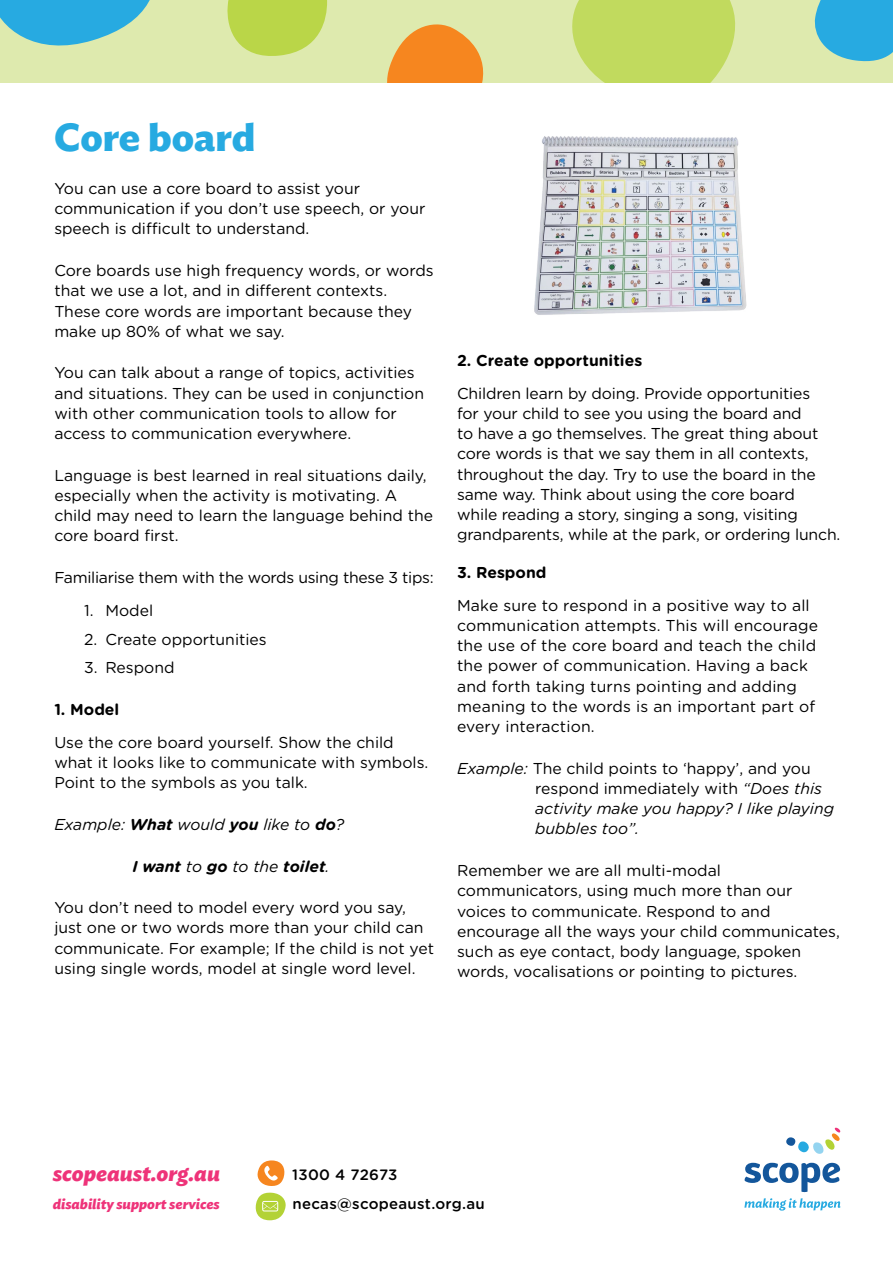
<style>
.page{position:relative;width:893px;height:1263px;background:#fff}
.page>*{position:absolute;margin:0;border:0;box-sizing:border-box;transform-origin:0 0}
.t1{font:700 39px "Ideal Sans";color:#27aae1}
.t2{font:italic 700 21.75px "Ideal Sans";color:#ee3379}
.t3{font:15.75px/20.2px "Gotham Rounded";color:#000}
.t4{font:italic 15.75px/20.2px "Gotham Rounded";color:#000}
.t5{font:15.75px "Gotham Rounded";letter-spacing:-.02em;color:#000}
.t6{font:700 15.75px "Gotham Rounded";color:#000}
.t7{font:italic 700 15.75px "Gotham Rounded";color:#000}
.t8{font:500 15px/28.7px "Gotham Rounded";letter-spacing:.02em;color:#000}
.t9{font:italic 700 14.1px "Ideal Sans";color:#ee3379}
.s1{font-weight:700}
.s2{font-weight:400}
.s3{font-style:normal}
</style>
<div class="page">
<svg style="left:744px;top:1198px;width:96px;height:12px"></svg>
<svg style="left:744px;top:1163px;width:96px;height:29px"></svg>
<svg style="left:786px;top:1127px;width:55px;height:27px"></svg>
<svg style="left:255px;top:1160px;width:31px;height:60px"></svg>
<div style="left:0;top:0;width:893px;height:82px;background:#deeaae"></div>
<svg style="left:0;top:0;width:150px;height:46px"></svg>
<svg style="left:227px;top:0;width:100px;height:56px"></svg>
<svg style="left:387px;top:24px;width:97px;height:58px"></svg>
<svg style="left:572px;top:0;width:164px;height:82px;background:#c3db65"></svg>
<svg style="left:814px;top:0;width:79px;height:62px;background:#3fb2da"></svg>
<img style="left:534px;top:136px;width:213px;height:179px">
<h1 class="t1" style="left:54px;top:106px;width:203px">Core board</h1>
<p class="t3" style="left:54px;top:178px;width:373px">You can use a core board to assist your communication if you don’t use speech, or your speech is difficult to understand.</p>
<p class="t3" style="left:54px;top:260px;width:381px">Core boards use high frequency words, or words that we use a lot, and in different contexts.<br>These core words are important because they make up 80% of what we say.</p>
<p class="t3" style="left:54px;top:362px;width:371px">You can talk about a range of topics, activities and situations. They can be used in conjunction with other communication tools to allow for access to communication everywhere.</p>
<p class="t3" style="left:54px;top:464px;width:380px">Language is best learned in real situations daily, especially when the activity is motivating. A child may need to learn the language behind the core board first.</p>
<p class="t5" style="left:54px;top:566px;width:381px">Familiarise them with the words using these 3 tips:</p>
<p class="t3" style="left:84px;top:599px;width:71px">1. Model</p>
<p class="t3" style="left:84px;top:628px;width:184px">2. Create opportunities</p>
<p class="t3" style="left:84px;top:657px;width:92px">3. Respond</p>
<p class="t6" style="left:54px;top:698px;width:67px">1. Model</p>
<p class="t3" style="left:54px;top:731px;width:375px">Use the core board yourself. Show the child what it looks like to communicate with symbols.<br>Point to the symbols as you talk.</p>
<p class="t4" style="left:54px;top:814px;width:292px">Example: <span class="s1">What</span> would <span class="s1">you</span> like to <span class="s1">do</span>?</p>
<p class="t7" style="left:132px;top:854px;width:199px">I want <span class="s2">to</span> go <span class="s2">to the</span> toilet<span class="s2">.</span></p>
<p class="t3" style="left:54px;top:897px;width:381px">You don’t need to model every word you say, just one or two words more than your child can communicate. For example; If the child is not yet using single words, model at single word level.</p>
<p class="t6" style="left:457px;top:348px;width:187px">2. Create opportunities</p>
<p class="t3" style="left:457px;top:382px;width:385px">Children learn by doing. Provide opportunities<br>for your child to see you using the board and<br>to have a go themselves. The great thing about core words is that we say them in all contexts, throughout the day. Try to use the board in the same way. Think about using the core board<br>while reading a story, singing a song, visiting grandparents, while at the park, or ordering lunch.</p>
<p class="t6" style="left:457px;top:560px;width:91px">3. Respond</p>
<p class="t3" style="left:457px;top:594px;width:362px">Make sure to respond in a positive way to all communication attempts. This will encourage the use of the core board and teach the child the power of communication. Having a back and forth taking turns pointing and adding meaning to the words is an important part of every interaction.</p>
<p class="t4" style="left:535px;top:757px;width:300px;text-indent:-78px">Example: <span class="s3">The child points to ‘happy’, and you respond immediately with</span> “Does this activity make you happy? I like playing bubbles too”.</p>
<p class="t3" style="left:457px;top:860px;width:384px">Remember we are all multi-modal communicators, using much more than our voices to communicate. Respond to and encourage all the ways your child communicates, such as eye contact, body language, spoken words, vocalisations or pointing to pictures.</p>
<h2 class="t2" style="left:53px;top:1155px;width:169px">scopeaust.org.au</h2>
<p class="t9" style="left:53px;top:1193px;width:168px">disability support services</p>
<p class="t8" style="left:292px;top:1160px;width:194px">1300 4 72673 necas@scopeaust.org.au</p>
</div>
